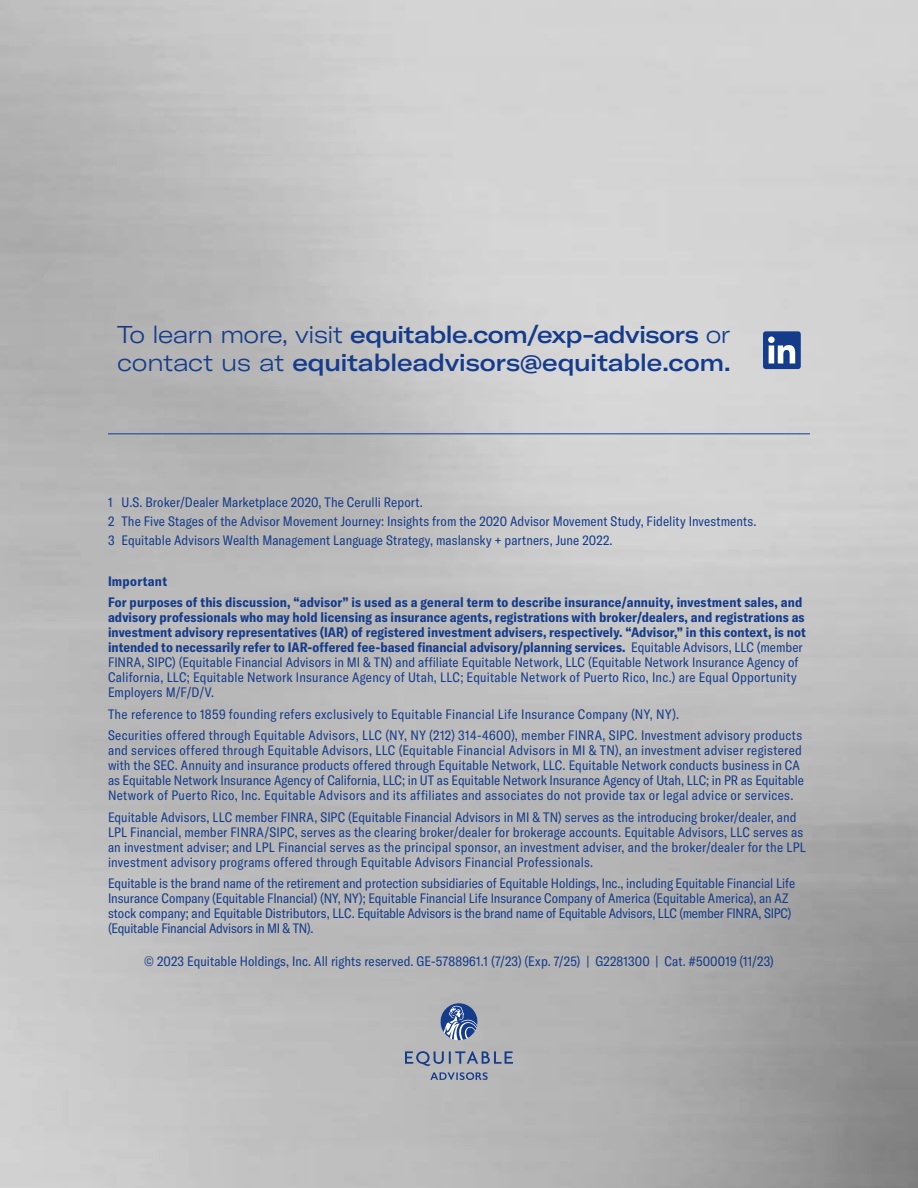
<style>
.page{position:relative;width:918px;height:1188px;background:#fff}
.page>*{position:absolute;margin:0;border:0;box-sizing:border-box;transform-origin:0 0}
.t1{font:500 expanded 24px/28.5px "GT America";letter-spacing:-.025em;color:#153b8b}
.t2{font:condensed 13.5px/15px "GT America";letter-spacing:.01em;color:#153b8b}
.t3{font:700 condensed 13.5px/15px "GT America";letter-spacing:.01em;color:#153b8b}
.s1{font-weight:300}
.s2{font-weight:400}
</style>
<div class="page">
<img style="left:0;top:0;width:918px;height:1188px">
<svg style="left:763px;top:331px;width:38px;height:38px"></svg>
<hr style="left:108px;top:434px;width:702px;height:1px;background:#153b8b">
<svg style="left:405px;top:1003px;width:108px;height:77px;background:#9ea5b2"></svg>
<h1 class="t1" style="left:117px;top:320px;width:615px"><span class="s1">To learn more, visit</span> equitable.com/exp-advisors <span class="s1">or contact us at</span> equitableadvisors@equitable.com.</h1>
<p class="t2" style="left:108px;top:493px;width:650px;line-height:19.2px">1 U.S. Broker/Dealer Marketplace 2020, The Cerulli Report.<br>2 The Five Stages of the Advisor Movement Journey: Insights from the 2020 Advisor Movement Study, Fidelity Investments.<br>3 Equitable Advisors Wealth Management Language Strategy, maslansky + partners, June 2022.</p>
<p class="t3" style="left:108px;top:570px;width:696px;line-height:21.5px">Important<br>For purposes of this discussion, “advisor” is used as a general term to describe insurance/annuity, investment sales, and</p>
<p class="t3" style="left:108px;top:610px;width:699px">advisory professionals who may hold licensing as insurance agents, registrations with broker/dealers, and registrations as investment advisory representatives (IAR) of registered investment advisers, respectively. “Advisor,” in this context, is not intended to necessarily refer to IAR-offered fee-based financial advisory/planning services. <span class="s2">Equitable Advisors, LLC (member FINRA, SIPC) (Equitable Financial Advisors in MI &amp; TN) and affiliate Equitable Network, LLC (Equitable Network Insurance Agency of California, LLC; Equitable Network Insurance Agency of Utah, LLC; Equitable Network of Puerto Rico, Inc.) are Equal Opportunity Employers M/F/D/V.</span></p>
<p class="t2" style="left:108px;top:703px;width:696px;line-height:21.5px">The reference to 1859 founding refers exclusively to Equitable Financial Life Insurance Company (NY, NY).<br>Securities offered through Equitable Advisors, LLC (NY, NY (212) 314-4600), member FINRA, SIPC. Investment advisory products</p>
<p class="t2" style="left:108px;top:743px;width:698px">and services offered through Equitable Advisors, LLC (Equitable Financial Advisors in MI &amp; TN), an investment adviser registered with the SEC. Annuity and insurance products offered through Equitable Network, LLC. Equitable Network conducts business in CA as Equitable Network Insurance Agency of California, LLC; in UT as Equitable Network Insurance Agency of Utah, LLC; in PR as Equitable Network of Puerto Rico, Inc. Equitable Advisors and its affiliates and associates do not provide tax or legal advice or services.</p>
<p class="t2" style="left:108px;top:809px;width:699px">Equitable Advisors, LLC member FINRA, SIPC (Equitable Financial Advisors in MI &amp; TN) serves as the introducing broker/dealer, and LPL Financial, member FINRA/SIPC, serves as the clearing broker/dealer for brokerage accounts. Equitable Advisors, LLC serves as an investment adviser; and LPL Financial serves as the principal sponsor, an investment adviser, and the broker/dealer for the LPL investment advisory programs offered through Equitable Advisors Financial Professionals.</p>
<p class="t2" style="left:108px;top:876px;width:689px">Equitable is the brand name of the retirement and protection subsidiaries of Equitable Holdings, Inc., including Equitable Financial Life Insurance Company (Equitable FInancial) (NY, NY); Equitable Financial Life Insurance Company of America (Equitable America), an AZ stock company; and Equitable Distributors, LLC. Equitable Advisors is the brand name of Equitable Advisors, LLC (member FINRA, SIPC) (Equitable Financial Advisors in MI &amp; TN).</p>
<p class="t2" style="left:144px;top:953px;width:631px">© 2023 Equitable Holdings, Inc. All rights reserved. GE-5788961.1 (7/23) (Exp. 7/25) | G2281300 | Cat. #500019 (11/23)</p>
</div>
